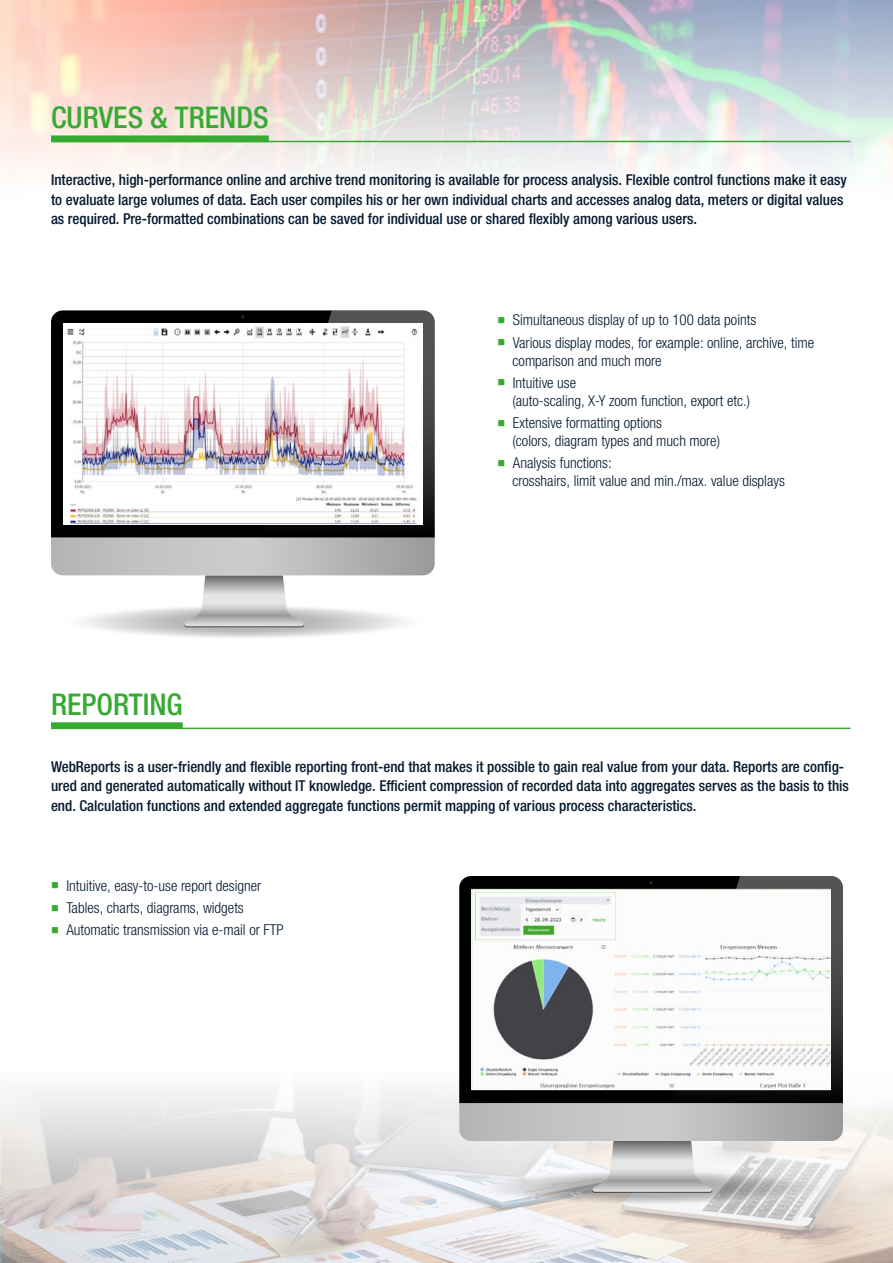
<style>
.page{position:relative;width:893px;height:1263px;background:#fff}
.page>*{position:absolute;margin:0;border:0;box-sizing:border-box;transform-origin:0 0}
.t1{font:500 condensed 30px "Helvetica Neue LTW1 G";color:#38aa34}
.t2{font:500 condensed 15px/19.5px "Helvetica Neue LTW1 G";color:#05192f}
.t3{font:300 condensed 15px/18px "Helvetica Neue LTW1 G";color:#05192f}
.s1{color:#38aa34}
</style>
<div class="page">
<img style="left:1px;top:1091px;width:892px;height:172px">
<svg style="left:0;top:1109px;width:1px;height:154px"></svg>
<img style="left:0;top:0;width:893px;height:174px">
<hr style="left:51px;top:728px;width:799px;height:1px;background:#38aa34">
<div style="left:51px;top:722px;width:132px;height:7px;background:#38aa34"></div>
<hr style="left:52px;top:141px;width:798px;height:1px;background:#38aa34">
<div style="left:51px;top:135px;width:218px;height:7px;background:#38aa34"></div>
<div style="left:58px;top:604px;width:372px;height:36px;background:#f9f9f9;border-radius:50%"></div>
<div style="left:84px;top:606px;width:320px;height:32px;background:#f0f0f0;border-radius:50%"></div>
<div style="left:98px;top:607px;width:292px;height:30px;background:#e6e6e6;border-radius:50%"></div>
<div style="left:110px;top:608px;width:268px;height:28px;background:#ddd;border-radius:50%"></div>
<div style="left:124px;top:609px;width:240px;height:26px;background:#d3d3d3;border-radius:50%"></div>
<div style="left:139px;top:610px;width:210px;height:24px;background:#cbcbcb;border-radius:50%"></div>
<div style="left:150px;top:611px;width:188px;height:22px;background:#c3c3c3;border-radius:50%"></div>
<svg style="left:174px;top:613px;width:141px;height:18px"></svg>
<svg style="left:51px;top:310px;width:384px;height:317px"></svg>
<img style="left:64px;top:324px;width:358px;height:200px">
<svg style="left:472px;top:1170px;width:361px;height:35px"></svg>
<svg style="left:486px;top:1171px;width:332px;height:33px"></svg>
<svg style="left:501px;top:1172px;width:303px;height:31px"></svg>
<svg style="left:512px;top:1173px;width:280px;height:29px"></svg>
<svg style="left:527px;top:1174px;width:251px;height:27px"></svg>
<svg style="left:538px;top:1175px;width:228px;height:25px"></svg>
<svg style="left:553px;top:1176px;width:199px;height:23px"></svg>
<svg style="left:567px;top:1177px;width:170px;height:21px"></svg>
<svg style="left:579px;top:1178px;width:147px;height:19px"></svg>
<svg style="left:582px;top:1178px;width:141px;height:18px"></svg>
<svg style="left:459px;top:876px;width:384px;height:317px;background:#969696"></svg>
<img style="left:472px;top:889px;width:358px;height:201px">
<h1 class="t1" style="left:51px;top:99px;width:219px">CURVES &amp; TRENDS</h1>
<p class="t2" style="left:51px;top:170px;width:797px">Interactive, high-performance online and archive trend monitoring is available for process analysis. Flexible control functions make it easy to evaluate large volumes of data. Each user compiles his or her own individual charts and accesses analog data, meters or digital values as required. Pre-formatted combinations can be saved for individual use or shared flexibly among various users.</p>
<h1 class="t1" style="left:51px;top:686px;width:133px">REPORTING</h1>
<p class="t3" style="left:497px;top:311px;width:260px"><span class="s1">■</span> Simultaneous display of up to 100 data points</p>
<p class="t3" style="left:512px;top:333px;width:303px;text-indent:-15px"><span class="s1">■</span> Various display modes, for example: online, archive, time comparison and much more</p>
<p class="t3" style="left:512px;top:374px;width:239px;text-indent:-15px"><span class="s1">■</span> Intuitive use<br>(auto-scaling, X-Y zoom function, export etc.)</p>
<p class="t3" style="left:512px;top:414px;width:209px;text-indent:-15px"><span class="s1">■</span> Extensive formatting options<br>(colors, diagram types and much more)</p>
<p class="t3" style="left:512px;top:454px;width:274px;text-indent:-15px"><span class="s1">■</span> Analysis functions:<br>crosshairs, limit value and min./max. value displays</p>
<p class="t2" style="left:51px;top:757px;width:799px">WebReports is a user-friendly and flexible reporting front-end that makes it possible to gain real value from your data. Reports are config&shy;ured and generated automatically without IT knowledge. Efficient compression of recorded data into aggregates serves as the basis to this end. Calculation functions and extended aggregate functions permit mapping of various process characteristics.</p>
<p class="t3" style="left:51px;top:877px;width:212px"><span class="s1">■</span> Intuitive, easy-to-use report designer</p>
<p class="t3" style="left:51px;top:899px;width:194px"><span class="s1">■</span> Tables, charts, diagrams, widgets</p>
<p class="t3" style="left:51px;top:921px;width:234px"><span class="s1">■</span> Automatic transmission via e-mail or FTP</p>
</div>
